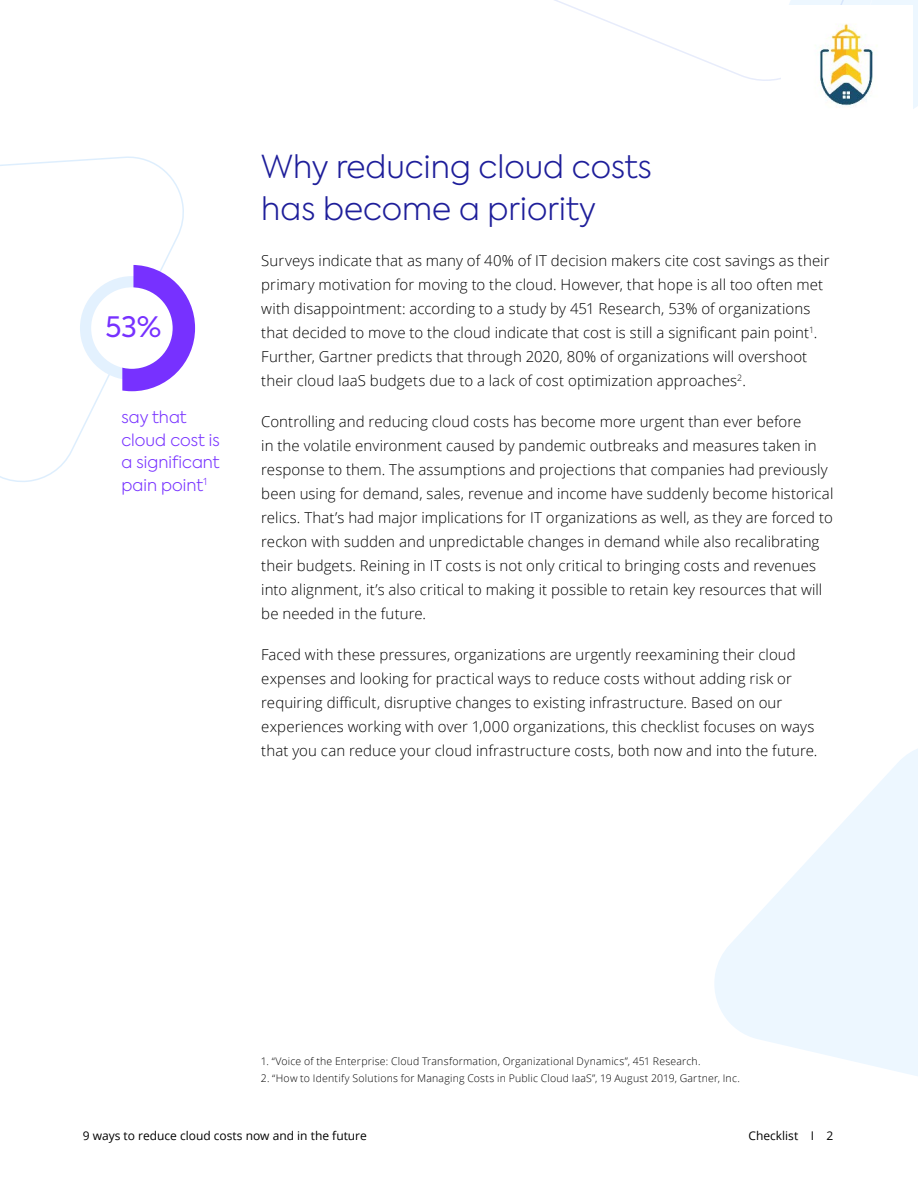
<style>
.page{position:relative;width:918px;height:1188px;background:#fff}
.page>*{position:absolute;margin:0;border:0;box-sizing:border-box;transform-origin:0 0}
.t1{font:300 31.5px/42px "Axiforma";color:#1e1e9a}
.t2{font:28.05px "Axiforma";color:#7731ff}
.t3{font:300 16.5px/22.5px "Axiforma";color:#7731ff}
.t4{font:300 15px/24px "Open Sans";letter-spacing:.005em;color:#000}
.t5{font:12px "Open Sans";color:#000}
.t6{font:300 10.5px "Open Sans";letter-spacing:.02em;color:#000}
</style>
<div class="page">
<svg style="left:0;top:156px;width:184px;height:326px"></svg>
<div style="left:88px;top:285px;width:87px;height:87px;background:#fff;border-radius:50%"></div>
<div style="left:80px;top:276px;width:104px;height:104px;border:11px solid #e3f1fe;border-radius:50%"></div>
<svg style="left:122px;top:256px;width:74px;height:146px"></svg>
<svg style="left:554px;top:0;width:364px;height:109px"></svg>
<svg style="left:714px;top:749px;width:204px;height:327px;fill:#edf7ff"></svg>
<img style="left:781px;top:6px;width:132px;height:103px">
<h2 class="t2" style="left:105px;top:309px;width:57px">53%</h2>
<p class="t3" style="left:122px;top:406px;width:100px">say that cloud cost is a significant pain point<sup>1</sup></p>
<h1 class="t1" style="left:261px;top:146px;width:392px">Why reducing cloud costs has become a priority</h1>
<p class="t4" style="left:261px;top:248px;width:570px">Surveys indicate that as many of 40% of IT decision makers cite cost savings as their primary motivation for moving to the cloud. However, that hope is all too often met with disappointment: according to a study by 451 Research, 53% of organizations that decided to move to the cloud indicate that cost is still a significant pain point<sup>1</sup>.<br>Further, Gartner predicts that through 2020, 80% of organizations will overshoot their cloud IaaS budgets due to a lack of cost optimization approaches<sup>2</sup>.</p>
<p class="t4" style="left:261px;top:409px;width:574px">Controlling and reducing cloud costs has become more urgent than ever before<br>in the volatile environment caused by pandemic outbreaks and measures taken in response to them. The assumptions and projections that companies had previously been using for demand, sales, revenue and income have suddenly become historical relics. That’s had major implications for IT organizations as well, as they are forced to reckon with sudden and unpredictable changes in demand while also recalibrating their budgets. Reining in IT costs is not only critical to bringing costs and revenues into alignment, it’s also critical to making it possible to retain key resources that will be needed in the future.</p>
<p class="t4" style="left:261px;top:642px;width:558px">Faced with these pressures, organizations are urgently reexamining their cloud expenses and looking for practical ways to reduce costs without adding risk or requiring difficult, disruptive changes to existing infrastructure. Based on our experiences working with over 1,000 organizations, this checklist focuses on ways that you can reduce your cloud infrastructure costs, both now and into the future.</p>
<p class="t6" style="left:261px;top:1054px;width:441px">1. “Voice of the Enterprise: Cloud Transformation, Organizational Dynamics”, 451 Research.</p>
<p class="t6" style="left:261px;top:1071px;width:480px">2. “How to Identify Solutions for Managing Costs in Public Cloud IaaS”, 19 August 2019, Gartner, Inc.</p>
<p class="t5" style="left:83px;top:1127px;width:286px">9 ways to reduce cloud costs now and in the future</p>
<p class="t5" style="left:749px;top:1127px;width:86px">Checklist I 2</p>
</div>
